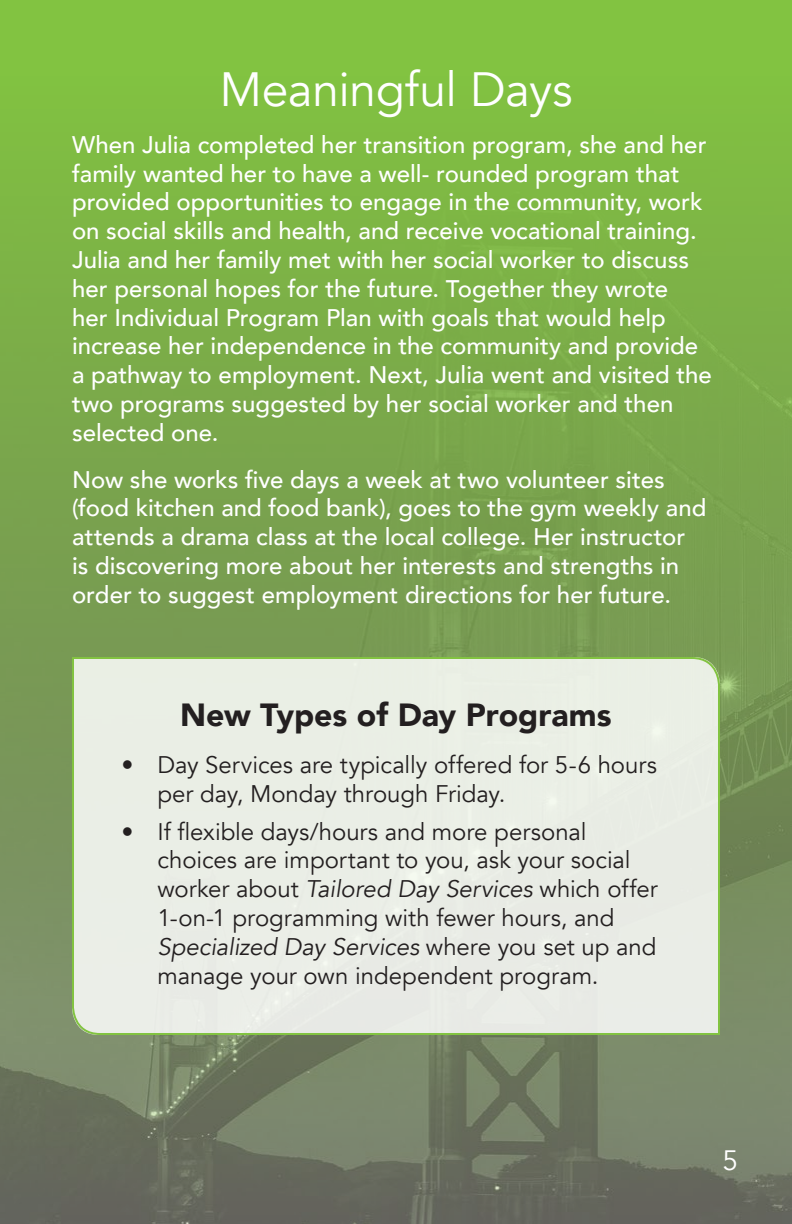
<style>
.page{position:relative;width:792px;height:1224px;background:#82c341}
.page>*{position:absolute;margin:0;border:0;box-sizing:border-box;transform-origin:0 0}
.t1{font:48px "Avenir";letter-spacing:-.01em;color:#fff}
.t2{font:900 32px "Avenir";color:#231f20}
.t3{font:28px "Avenir";color:#fff}
.t4{font:500 24px/28.8px "Avenir";color:#fff}
.t5{font:24px/28.8px "Avenir";letter-spacing:-.005em;color:#231f20}
.s1{font-style:italic}
</style>
<div class="page">
<img style="left:0;top:175px;width:792px;height:1049px">
<div style="left:71px;top:656px;width:650px;height:380px;background:#eaeee5"></div>
<h1 class="t1" style="left:220px;top:61px;width:354px">Meaningful Days</h1>
<p class="t4" style="left:72px;top:129px;width:641px">When Julia completed her transition program, she and her family wanted her to have a well- rounded program that provided opportunities to engage in the community, work on social skills and health, and receive vocational training.<br>Julia and her family met with her social worker to discuss her personal hopes for the future. Together they wrote<br>her Individual Program Plan with goals that would help increase her independence in the community and provide a pathway to employment. Next, Julia went and visited the two programs suggested by her social worker and then selected one.</p>
<p class="t4" style="left:72px;top:464px;width:636px">Now she works five days a week at two volunteer sites (food kitchen and food bank), goes to the gym weekly and attends a drama class at the local college. Her instructor is discovering more about her interests and strengths in order to suggest employment directions for her future.</p>
<h2 class="t2" style="left:180px;top:688px;width:433px">New Types of Day Programs</h2>
<p class="t5" style="left:158px;top:751px;width:501px;text-indent:-36px">• Day Services are typically offered for 5-6 hours per day, Monday through Friday.</p>
<p class="t5" style="left:157px;top:817px;width:502px;text-indent:-36px">• If flexible days/hours and more personal choices are important to you, ask your social worker about <span class="s1">Tailored Day Services</span> which offer 1-on-1 programming with fewer hours, and <span class="s1">Specialized Day Services</span> where you set up and manage your own independent program.</p>
<p class="t3" style="left:722px;top:1144px;width:17px">5</p>
</div>
